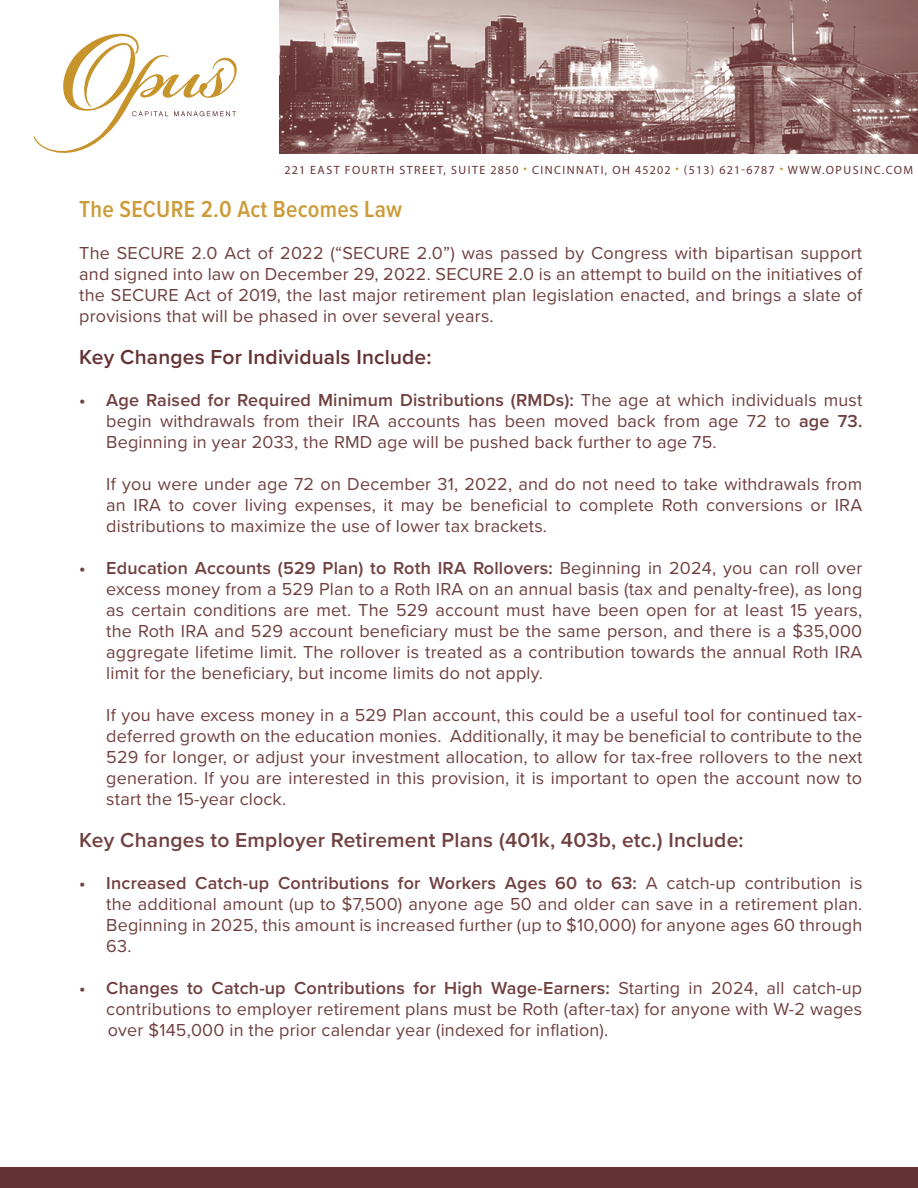
<style>
.page{position:relative;width:918px;height:1188px;background:#fff}
.page>*{position:absolute;margin:0;border:0;box-sizing:border-box;transform-origin:0 0}
.t1{font:600 24px "Proxima Nova Cond";letter-spacing:.01em;color:#cc9c3b}
.t2{font:600 21px "Proxima Nova";letter-spacing:.01em;color:#704140}
.t3{font:600 21px "Proxima Nova";letter-spacing:.01em;color:#653233}
.t4{font:18px/21px "Proxima Nova";letter-spacing:.01em;color:#704140;text-align:justify}
.t5{font:12px "Myriad Pro";letter-spacing:.12em;color:#653233}
.s1{color:#c7932b}
.s2{font-weight:600}
</style>
<div class="page">
<svg style="left:34px;top:33px;width:203px;height:120px"></svg>
<img style="left:280px;top:0;width:638px;height:154px">
<div style="left:0;top:1168px;width:918px;height:20px;background:#653233"></div>
<p class="t5" style="left:284px;top:162px;width:630px">221 EAST FOURTH STREET, SUITE 2850 <span class="s1">•</span> CINCINNATI, OH 45202 <span class="s1">•</span> (513) 621-6787 <span class="s1">•</span> WWW.OPUSINC.COM</p>
<h1 class="t1" style="left:79px;top:191px;width:324px">The SECURE 2.0 Act Becomes Law</h1>
<p class="t4" style="left:79px;top:242px;width:785px">The SECURE 2.0 Act of 2022 (“SECURE 2.0”) was passed by Congress with bipartisan support and signed into law on December 29, 2022. SECURE 2.0 is an attempt to build on the initiatives of the SECURE Act of 2019, the last major retirement plan legislation enacted, and brings a slate of provisions that will be phased in over several years.</p>
<p class="t3" style="left:79px;top:341px;width:354px">Key Changes For Individuals Include:</p>
<p class="t4" style="left:106px;top:389px;width:758px;text-indent:-27px"><span class="s2">• Age Raised for Required Minimum Distributions (RMDs):</span> The age at which individuals must begin withdrawals from their IRA accounts has been moved back from age 72 to <span class="s2">age 73.<br></span>Beginning in year 2033, the RMD age will be pushed back further to age 75.</p>
<p class="t4" style="left:106px;top:473px;width:758px">If you were under age 72 on December 31, 2022, and do not need to take withdrawals from an IRA to cover living expenses, it may be beneficial to complete Roth conversions or IRA distributions to maximize the use of lower tax brackets.</p>
<p class="t4" style="left:106px;top:557px;width:758px;text-indent:-27px"><span class="s2">• Education Accounts (529 Plan) to Roth IRA Rollovers:</span> Beginning in 2024, you can roll over excess money from a 529 Plan to a Roth IRA on an annual basis (tax and penalty-free), as long as certain conditions are met. The 529 account must have been open for at least 15 years, the Roth IRA and 529 account beneficiary must be the same person, and there is a $35,000 aggregate lifetime limit. The rollover is treated as a contribution towards the annual Roth IRA limit for the beneficiary, but income limits do not apply.</p>
<p class="t4" style="left:106px;top:704px;width:758px">If you have excess money in a 529 Plan account, this could be a useful tool for continued tax&shy;deferred growth on the education monies. Additionally, it may be beneficial to contribute to the 529 for longer, or adjust your investment allocation, to allow for tax-free rollovers to the next generation. If you are interested in this provision, it is important to open the account now to start the 15-year clock.</p>
<p class="t2" style="left:79px;top:824px;width:666px">Key Changes to Employer Retirement Plans (401k, 403b, etc.) Include:</p>
<p class="t4" style="left:106px;top:872px;width:758px;text-indent:-27px"><span class="s2">• Increased Catch-up Contributions for Workers Ages 60 to 63:</span> A catch-up contribution is the additional amount (up to $7,500) anyone age 50 and older can save in a retirement plan.<br>Beginning in 2025, this amount is increased further (up to $10,000) for anyone ages 60 through 63.</p>
<p class="t4" style="left:106px;top:977px;width:757px;text-indent:-27px"><span class="s2">• Changes to Catch-up Contributions for High Wage-Earners:</span> Starting in 2024, all catch-up contributions to employer retirement plans must be Roth (after-tax) for anyone with W-2 wages over $145,000 in the prior calendar year (indexed for inflation).</p>
</div>
